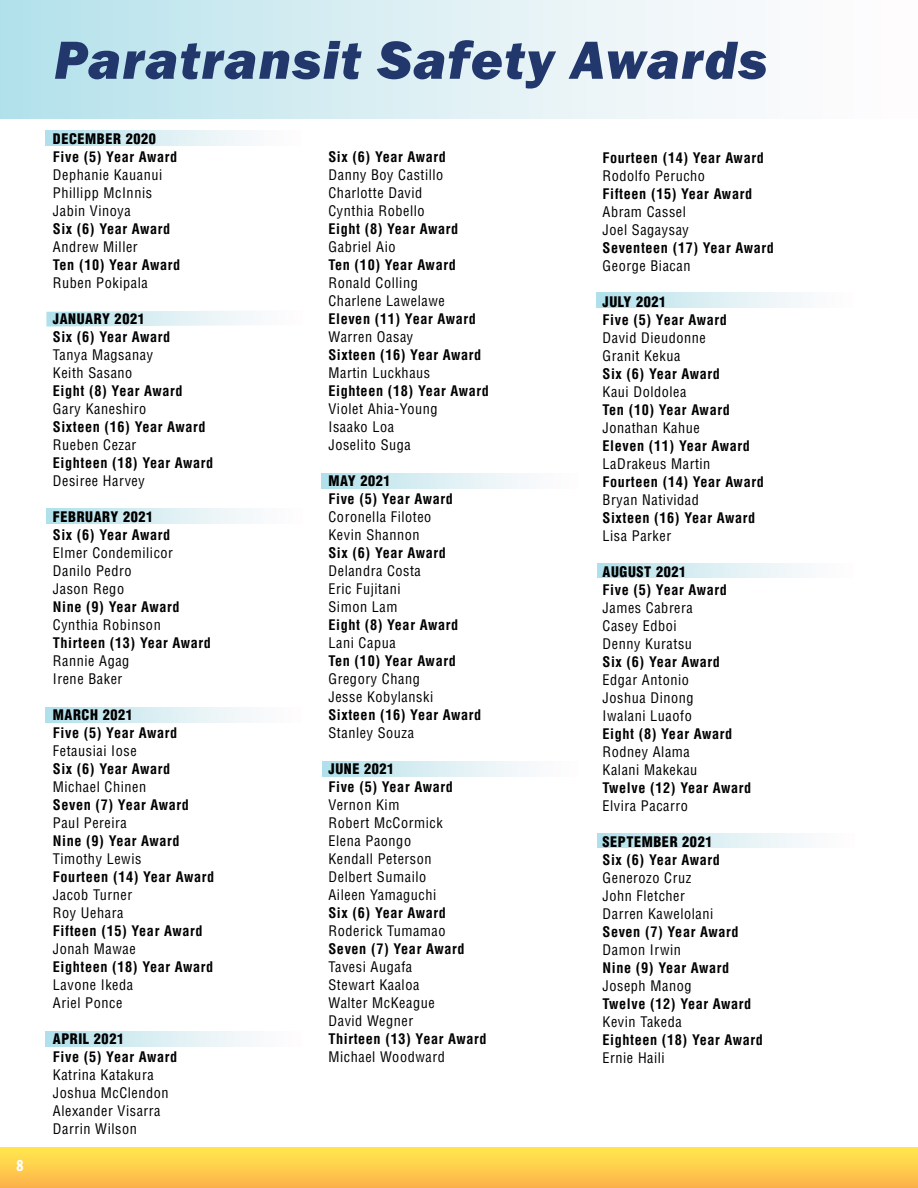
<style>
.page{position:relative;width:918px;height:1188px;background:#fff}
.page>*{position:absolute;margin:0;border:0;box-sizing:border-box;transform-origin:0 0}
.t1{font:55.5px "Franklin Gothic URW Hea Ita";letter-spacing:.025em;color:#22386c}
.t2{font:16.5px "Franklin Gothic URW Com Dem";color:#fff}
.t3{font:condensed 14.25px/18px "Helvetica";letter-spacing:.04em;color:#000}
.t4{font:700 condensed 14.25px "Helvetica";letter-spacing:.04em;color:#000}
.t5{font:900 condensed 14.25px "Helvetica";letter-spacing:.04em;color:#000}
</style>
<div class="page">
<div style="left:0;top:0;width:918px;height:119px;background:linear-gradient(to right,#b7e2eb,#fffefe)"></div>
<svg style="left:46px;top:311px;width:203px;height:16px"></svg>
<svg style="left:45px;top:131px;width:203px;height:14px"></svg>
<svg style="left:46px;top:509px;width:203px;height:14px"></svg>
<svg style="left:45px;top:707px;width:203px;height:15px"></svg>
<svg style="left:45px;top:1031px;width:203px;height:15px"></svg>
<svg style="left:596px;top:293px;width:203px;height:14px"></svg>
<svg style="left:322px;top:761px;width:203px;height:15px"></svg>
<svg style="left:598px;top:833px;width:202px;height:15px"></svg>
<svg style="left:597px;top:563px;width:203px;height:15px"></svg>
<svg style="left:322px;top:474px;width:203px;height:15px"></svg>
<div style="left:0;top:1148px;width:918px;height:40px;background:linear-gradient(to bottom,#ffe84d,#fdb34b)"></div>
<p class="t2" style="left:16px;top:1156px;width:9px">8</p>
<h1 class="t1" style="left:54px;top:24px;width:715px">Paratransit Safety Awards</h1>
<p class="t5" style="left:53px;top:130px;width:105px">DECEMBER 2020</p>
<p class="t4" style="left:53px;top:148px;width:126px">Five (5) Year Award</p>
<p class="t3" style="left:53px;top:166px;width:111px">Dephanie Kauanui<br>Phillipp McInnis<br>Jabin Vinoya</p>
<p class="t4" style="left:53px;top:220px;width:119px">Six (6) Year Award</p>
<p class="t3" style="left:53px;top:238px;width:86px">Andrew Miller</p>
<p class="t4" style="left:53px;top:256px;width:129px">Ten (10) Year Award</p>
<p class="t3" style="left:53px;top:274px;width:96px">Ruben Pokipala</p>
<p class="t5" style="left:53px;top:310px;width:93px">JANUARY 2021</p>
<p class="t4" style="left:53px;top:328px;width:119px">Six (6) Year Award</p>
<p class="t3" style="left:53px;top:346px;width:102px">Tanya Magsanay<br>Keith Sasano</p>
<p class="t4" style="left:53px;top:382px;width:131px">Eight (8) Year Award</p>
<p class="t3" style="left:53px;top:400px;width:95px">Gary Kaneshiro</p>
<p class="t4" style="left:53px;top:418px;width:154px">Sixteen (16) Year Award</p>
<p class="t3" style="left:53px;top:436px;width:85px">Rueben Cezar</p>
<p class="t4" style="left:53px;top:454px;width:162px">Eighteen (18) Year Award</p>
<p class="t3" style="left:53px;top:472px;width:93px">Desiree Harvey</p>
<p class="t5" style="left:53px;top:508px;width:102px">FEBRUARY 2021</p>
<p class="t4" style="left:53px;top:526px;width:119px">Six (6) Year Award</p>
<p class="t3" style="left:53px;top:544px;width:122px">Elmer Condemilicor<br>Danilo Pedro<br>Jason Rego</p>
<p class="t4" style="left:53px;top:598px;width:128px">Nine (9) Year Award</p>
<p class="t3" style="left:53px;top:616px;width:109px">Cynthia Robinson</p>
<p class="t4" style="left:53px;top:634px;width:160px">Thirteen (13) Year Award</p>
<p class="t3" style="left:53px;top:652px;width:78px">Rannie Agag<br>Irene Baker</p>
<p class="t5" style="left:53px;top:706px;width:81px">MARCH 2021</p>
<p class="t4" style="left:53px;top:724px;width:126px">Five (5) Year Award</p>
<p class="t3" style="left:53px;top:742px;width:85px">Fetausiai Iose</p>
<p class="t4" style="left:53px;top:760px;width:119px">Six (6) Year Award</p>
<p class="t3" style="left:53px;top:778px;width:95px">Michael Chinen</p>
<p class="t4" style="left:53px;top:796px;width:138px">Seven (7) Year Award</p>
<p class="t3" style="left:53px;top:814px;width:75px">Paul Pereira</p>
<p class="t4" style="left:53px;top:832px;width:128px">Nine (9) Year Award</p>
<p class="t3" style="left:53px;top:850px;width:90px">Timothy Lewis</p>
<p class="t4" style="left:53px;top:868px;width:163px">Fourteen (14) Year Award</p>
<p class="t3" style="left:53px;top:886px;width:81px">Jacob Turner<br>Roy Uehara</p>
<p class="t4" style="left:53px;top:922px;width:151px">Fifteen (15) Year Award</p>
<p class="t3" style="left:53px;top:940px;width:84px">Jonah Mawae</p>
<p class="t4" style="left:53px;top:958px;width:162px">Eighteen (18) Year Award</p>
<p class="t3" style="left:53px;top:976px;width:82px">Lavone Ikeda<br>Ariel Ponce</p>
<p class="t5" style="left:53px;top:1030px;width:73px">APRIL 2021</p>
<p class="t4" style="left:53px;top:1048px;width:126px">Five (5) Year Award</p>
<p class="t3" style="left:53px;top:1066px;width:117px">Katrina Katakura<br>Joshua McClendon<br>Alexander Visarra<br>Darrin Wilson</p>
<p class="t4" style="left:329px;top:149px;width:119px">Six (6) Year Award</p>
<p class="t3" style="left:329px;top:166px;width:116px">Danny Boy Castillo<br>Charlotte David<br>Cynthia Robello</p>
<p class="t4" style="left:329px;top:221px;width:131px">Eight (8) Year Award</p>
<p class="t3" style="left:329px;top:238px;width:69px">Gabriel Aio</p>
<p class="t4" style="left:329px;top:257px;width:129px">Ten (10) Year Award</p>
<p class="t3" style="left:329px;top:274px;width:118px">Ronald Colling<br>Charlene Lawelawe</p>
<p class="t4" style="left:329px;top:311px;width:149px">Eleven (11) Year Award</p>
<p class="t3" style="left:329px;top:328px;width:86px">Warren Oasay</p>
<p class="t4" style="left:329px;top:347px;width:154px">Sixteen (16) Year Award</p>
<p class="t3" style="left:329px;top:364px;width:103px">Martin Luckhaus</p>
<p class="t4" style="left:329px;top:383px;width:162px">Eighteen (18) Year Award</p>
<p class="t3" style="left:329px;top:400px;width:111px">Violet Ahia-Young<br>Isaako Loa<br>Joselito Suga</p>
<p class="t5" style="left:329px;top:472px;width:64px">MAY 2021</p>
<p class="t4" style="left:329px;top:491px;width:126px">Five (5) Year Award</p>
<p class="t3" style="left:329px;top:508px;width:104px">Coronella Filoteo<br>Kevin Shannon</p>
<p class="t4" style="left:329px;top:544px;width:119px">Six (6) Year Award</p>
<p class="t3" style="left:329px;top:562px;width:94px">Delandra Costa<br>Eric Fujitani<br>Simon Lam</p>
<p class="t4" style="left:329px;top:616px;width:131px">Eight (8) Year Award</p>
<p class="t3" style="left:329px;top:634px;width:69px">Lani Capua</p>
<p class="t4" style="left:329px;top:652px;width:129px">Ten (10) Year Award</p>
<p class="t3" style="left:329px;top:670px;width:106px">Gregory Chang<br>Jesse Kobylanski</p>
<p class="t4" style="left:329px;top:706px;width:154px">Sixteen (16) Year Award</p>
<p class="t3" style="left:329px;top:724px;width:87px">Stanley Souza</p>
<p class="t5" style="left:329px;top:760px;width:67px">JUNE 2021</p>
<p class="t4" style="left:329px;top:778px;width:126px">Five (5) Year Award</p>
<p class="t3" style="left:329px;top:796px;width:116px">Vernon Kim<br>Robert McCormick<br>Elena Paongo<br>Kendall Peterson<br>Delbert Sumailo<br>Aileen Yamaguchi</p>
<p class="t4" style="left:329px;top:904px;width:119px">Six (6) Year Award</p>
<p class="t3" style="left:329px;top:922px;width:119px">Roderick Tumamao</p>
<p class="t4" style="left:329px;top:940px;width:138px">Seven (7) Year Award</p>
<p class="t3" style="left:329px;top:958px;width:108px">Tavesi Augafa<br>Stewart Kaaloa<br>Walter McKeague<br>David Wegner</p>
<p class="t4" style="left:329px;top:1030px;width:160px">Thirteen (13) Year Award</p>
<p class="t3" style="left:329px;top:1048px;width:118px">Michael Woodward</p>
<p class="t4" style="left:603px;top:149px;width:163px">Fourteen (14) Year Award</p>
<p class="t3" style="left:603px;top:167px;width:104px">Rodolfo Perucho</p>
<p class="t4" style="left:603px;top:185px;width:151px">Fifteen (15) Year Award</p>
<p class="t3" style="left:603px;top:203px;width:88px">Abram Cassel<br>Joel Sagaysay</p>
<p class="t4" style="left:603px;top:239px;width:173px">Seventeen (17) Year Award</p>
<p class="t3" style="left:603px;top:257px;width:89px">George Biacan</p>
<p class="t5" style="left:603px;top:293px;width:65px">JULY 2021</p>
<p class="t4" style="left:603px;top:311px;width:126px">Five (5) Year Award</p>
<p class="t3" style="left:603px;top:329px;width:105px">David Dieudonne<br>Granit Kekua</p>
<p class="t4" style="left:603px;top:365px;width:119px">Six (6) Year Award</p>
<p class="t3" style="left:603px;top:383px;width:86px">Kaui Doldolea</p>
<p class="t4" style="left:603px;top:401px;width:129px">Ten (10) Year Award</p>
<p class="t3" style="left:603px;top:419px;width:99px">Jonathan Kahue</p>
<p class="t4" style="left:603px;top:437px;width:149px">Eleven (11) Year Award</p>
<p class="t3" style="left:603px;top:455px;width:109px">LaDrakeus Martin</p>
<p class="t4" style="left:603px;top:473px;width:163px">Fourteen (14) Year Award</p>
<p class="t3" style="left:603px;top:491px;width:98px">Bryan Natividad</p>
<p class="t4" style="left:603px;top:509px;width:154px">Sixteen (16) Year Award</p>
<p class="t3" style="left:603px;top:527px;width:70px">Lisa Parker</p>
<p class="t5" style="left:603px;top:563px;width:85px">AUGUST 2021</p>
<p class="t4" style="left:603px;top:581px;width:126px">Five (5) Year Award</p>
<p class="t3" style="left:603px;top:599px;width:92px">James Cabrera<br>Casey Edboi<br>Denny Kuratsu</p>
<p class="t4" style="left:603px;top:653px;width:119px">Six (6) Year Award</p>
<p class="t3" style="left:603px;top:671px;width:93px">Edgar Antonio<br>Joshua Dinong<br>Iwalani Luaofo</p>
<p class="t4" style="left:603px;top:725px;width:131px">Eight (8) Year Award</p>
<p class="t3" style="left:603px;top:743px;width:96px">Rodney Alama<br>Kalani Makekau</p>
<p class="t4" style="left:603px;top:779px;width:150px">Twelve (12) Year Award</p>
<p class="t3" style="left:603px;top:797px;width:87px">Elvira Pacarro</p>
<p class="t5" style="left:603px;top:833px;width:111px">SEPTEMBER 2021</p>
<p class="t4" style="left:603px;top:851px;width:119px">Six (6) Year Award</p>
<p class="t3" style="left:603px;top:868px;width:112px">Generozo Cruz<br>John Fletcher<br>Darren Kawelolani</p>
<p class="t4" style="left:603px;top:923px;width:138px">Seven (7) Year Award</p>
<p class="t3" style="left:603px;top:940px;width:80px">Damon Irwin</p>
<p class="t4" style="left:603px;top:959px;width:128px">Nine (9) Year Award</p>
<p class="t3" style="left:603px;top:976px;width:90px">Joseph Manog</p>
<p class="t4" style="left:603px;top:995px;width:150px">Twelve (12) Year Award</p>
<p class="t3" style="left:603px;top:1012px;width:81px">Kevin Takeda</p>
<p class="t4" style="left:603px;top:1031px;width:162px">Eighteen (18) Year Award</p>
<p class="t3" style="left:603px;top:1048px;width:64px">Ernie Haili</p>
</div>
